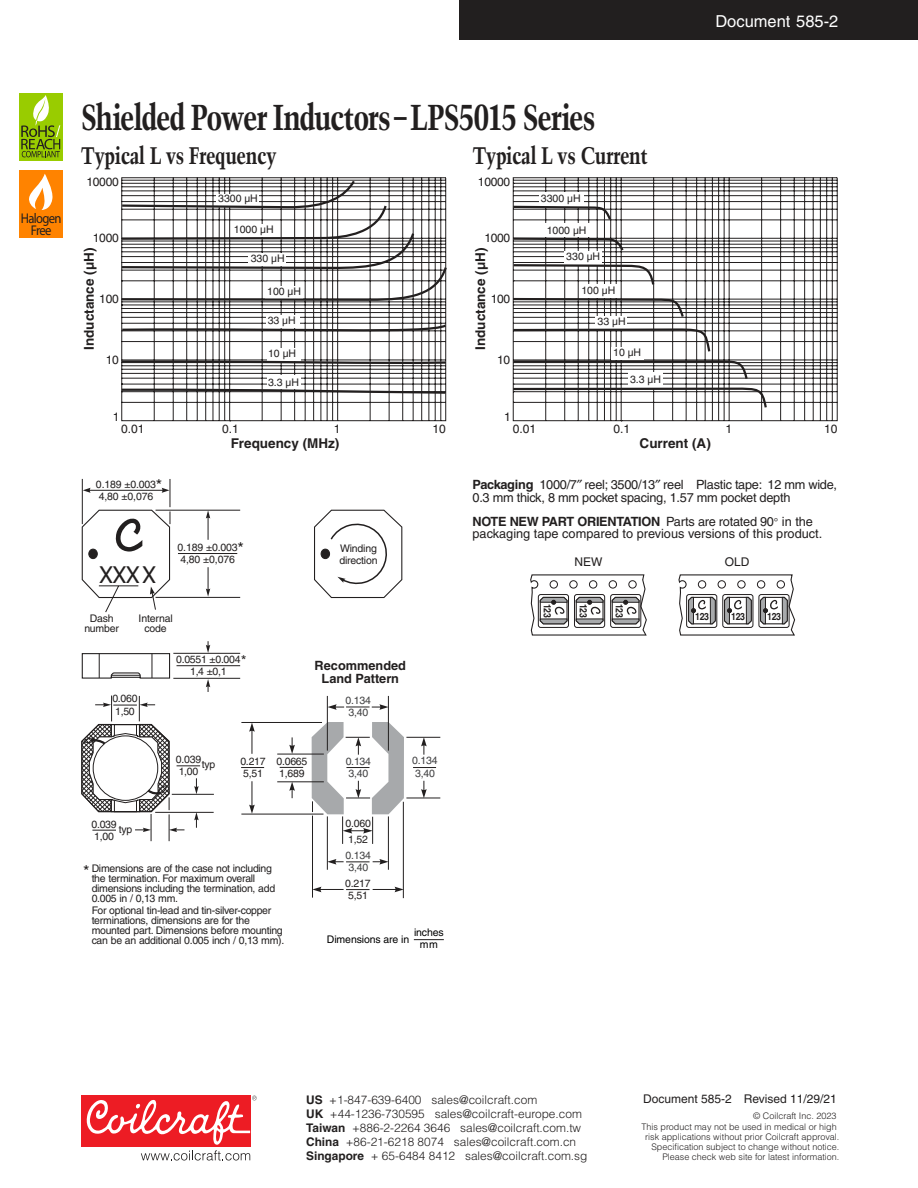
<style>
.page{position:relative;width:918px;height:1188px;background:#fff}
.page>*{position:absolute;margin:0;border:0;box-sizing:border-box;transform-origin:0 0}
.t1{font:700 condensed 36px "Trump Mediaeval";letter-spacing:-.035em;color:#221f1f}
.t2{font:700 condensed 24px "Trump Mediaeval";letter-spacing:-.02em;color:#221f1f}
.t3{font:22.95px "Tahoma";color:#221f1f}
.t4{font:16.5px "Helvetica";color:#fff}
.t5{font:16.5px "Helvetica";color:#221f1f}
.t6{font:14.1px/11.7px "Myriad Pro";letter-spacing:-.055em;color:#221f1f;text-align:center;scale:.9 1}
.t7{font:700 13.5px "Helvetica";color:#221f1f}
.t8{font:13.5px "Arial";color:#221f1f}
.t9{font:12.75px/12.9px "Helvetica";color:#221f1f}
.t10{font:12.75px/13.2px "Helvetica";letter-spacing:-.02em;color:#221f1f}
.t11{font:700 12.75px/13.6px "Helvetica";color:#221f1f;text-align:center}
.t12{font:12px "Helvetica";color:#221f1f}
.t13{font:300 11.85px/14.1px "Helvetica";color:#221f1f}
.t14{font:10.5px/12.1px "Helvetica";letter-spacing:-.03em;color:#221f1f}
.t15{font:10.5px/12.1px "Helvetica";letter-spacing:-.02em;color:#404041}
.t16{font:10.5px/12px "Helvetica";letter-spacing:-.01em;color:#000;text-align:center}
.t17{font:700 10.2px "Helvetica";letter-spacing:-.04em;color:#221f1f;scale:.86 1}
.t18{font:700 10.05px "Helvetica";letter-spacing:-.04em;color:#221f1f;scale:.88 1}
.t19{font:300 9px/9.9px "Helvetica";color:#221f1f;text-align:right}
.s1{font-weight:700}
.s2{font-size:11.25px}
</style>
<div class="page">
<div style="left:459px;top:0;width:459px;height:40px;background:#221f1f"></div>
<div style="left:81px;top:1096px;width:169px;height:51px;background:#ed1c24"></div>
<svg style="left:86px;top:1096px;width:171px;height:65px"></svg>
<div style="left:19px;top:171px;width:44px;height:67px;background:#ff8300"></div>
<svg style="left:29px;top:174px;width:24px;height:36px"></svg>
<div style="left:19px;top:93px;width:44px;height:67px;background:#9c0"></div>
<svg style="left:21px;top:95px;width:39px;height:62px"></svg>
<svg style="left:121px;top:177px;width:325px;height:244px"></svg>
<svg style="left:121px;top:178px;width:326px;height:217px"></svg>
<svg style="left:512px;top:177px;width:326px;height:244px"></svg>
<div style="left:539px;top:192px;width:45px;height:14px;background:#fff"></div>
<svg style="left:512px;top:205px;width:256px;height:205px"></svg>
<hr style="left:414px;top:939px;width:30px;height:1px;background:#221f1f">
<svg style="left:314px;top:509px;width:89px;height:90px"></svg>
<hr style="left:241px;top:722px;width:81px;height:1px;background:#221f1f">
<hr style="left:406px;top:737px;width:34px;height:1px;background:#221f1f">
<hr style="left:406px;top:798px;width:34px;height:1px;background:#221f1f">
<hr style="left:241px;top:814px;width:82px;height:1px;background:#221f1f">
<svg style="left:421px;top:737px;width:6px;height:18px"></svg>
<svg style="left:421px;top:781px;width:6px;height:17px"></svg>
<svg style="left:81px;top:478px;width:183px;height:363px"></svg>
<svg style="left:413px;top:767px;width:23px;height:1px"></svg>
<hr style="left:403px;top:802px;width:1px;height:96px;background:#221f1f">
<hr style="left:388px;top:816px;width:1px;height:54px;background:#221f1f">
<hr style="left:327px;top:816px;width:1px;height:54px;background:#221f1f">
<hr style="left:312px;top:816px;width:1px;height:82px;background:#221f1f">
<svg style="left:289px;top:737px;width:6px;height:17px"></svg>
<svg style="left:289px;top:782px;width:6px;height:16px"></svg>
<svg style="left:313px;top:887px;width:91px;height:5px"></svg>
<svg style="left:327px;top:859px;width:62px;height:6px"></svg>
<svg style="left:328px;top:704px;width:60px;height:6px"></svg>
<svg style="left:280px;top:767px;width:23px;height:1px"></svg>
<hr style="left:277px;top:754px;width:47px;height:1px;background:#221f1f">
<hr style="left:277px;top:781px;width:47px;height:1px;background:#221f1f">
<hr style="left:388px;top:696px;width:1px;height:55px;background:#221f1f">
<hr style="left:327px;top:696px;width:1px;height:55px;background:#221f1f">
<svg style="left:312px;top:722px;width:92px;height:122px"></svg>
<svg style="left:530px;top:574px;width:117px;height:62px"></svg>
<svg style="left:678px;top:574px;width:118px;height:62px"></svg>
<h3 class="t4" style="left:715px;top:14px;width:124px">Document 585-2</h3>
<h3 class="t6" style="left:21px;top:214px;width:47px">Halogen<br>Free</h3>
<h1 class="t1" style="left:81px;top:101px;width:516px">Shielded Power Inductors – LPS5015 Series</h1>
<h2 class="t2" style="left:81px;top:146px;width:197px">Typical L vs Frequency</h2>
<p class="t12" style="left:86px;top:177px;width:34px">10000</p>
<p class="t12" style="left:93px;top:234px;width:27px">1000</p>
<p class="t7" style="left:84px;top:350px;width:104px;rotate:-90deg">Inductance (µH)</p>
<p class="t12" style="left:99px;top:295px;width:21px">100</p>
<p class="t12" style="left:106px;top:356px;width:15px">10</p>
<p class="t12" style="left:113px;top:412px;width:8px">1</p>
<p class="t14" style="left:218px;top:194px;width:41px">3300 µH</p>
<p class="t14" style="left:234px;top:224px;width:41px">1000 µH</p>
<p class="t14" style="left:251px;top:253px;width:35px">330 µH</p>
<p class="t14" style="left:267px;top:286px;width:35px">100 µH</p>
<p class="t14" style="left:268px;top:316px;width:30px">33 µH</p>
<p class="t14" style="left:268px;top:349px;width:30px">10 µH</p>
<p class="t14" style="left:268px;top:377px;width:32px">3.3 µH</p>
<p class="t12" style="left:121px;top:424px;width:25px">0.01</p>
<p class="t12" style="left:222px;top:424px;width:18px">0.1</p>
<p class="t12" style="left:334px;top:424px;width:8px">1</p>
<p class="t12" style="left:433px;top:424px;width:15px">10</p>
<p class="t7" style="left:231px;top:438px;width:110px">Frequency (MHz)</p>
<h3 class="t5" style="left:156px;top:479px;width:8px">*</h3>
<p class="t14" style="left:96px;top:479px;width:62px">0.189 ±0.003<br>4,80 ±0,076</p>
<h3 class="t3" style="left:99px;top:562px;width:58px">XXXX</h3>
<p class="t14" style="left:178px;top:542px;width:62px">0.189 ±0.003<br>4,80 ±0,076</p>
<h3 class="t5" style="left:238px;top:542px;width:8px">*</h3>
<p class="t14" style="left:84px;top:614px;width:36px;line-height:10.4px;text-align:center">Dash number</p>
<p class="t14" style="left:139px;top:614px;width:36px;line-height:10.4px;text-align:center">Internal code</p>
<p class="t14" style="left:112px;top:694px;width:27px">0.060<br>1,50</p>
<p class="t8" style="left:241px;top:652px;width:7px">*</p>
<p class="t14" style="left:176px;top:654px;width:66px;text-align:center">0.0551 ±0.004<br>1,4 ±0,1</p>
<p class="t14" style="left:339px;top:543px;width:40px">Winding direction</p>
<p class="t11" style="left:315px;top:658px;width:93px">Recommended<br>Land Pattern</p>
<p class="t15" style="left:346px;top:695px;width:27px">0.134<br>3,40</p>
<p class="t14" style="left:176px;top:754px;width:27px">0.039<br>1,00</p>
<p class="t14" style="left:202px;top:759px;width:15px">typ</p>
<p class="t14" style="left:240px;top:756px;width:27px">0.217<br>5,51</p>
<p class="t15" style="left:412px;top:756px;width:27px">0.134<br>3,40</p>
<p class="t14" style="left:276px;top:756px;width:32px">0.0665<br>1,689</p>
<p class="t15" style="left:346px;top:756px;width:27px">0.134<br>3,40</p>
<p class="t14" style="left:91px;top:819px;width:27px">0.039<br>1,00</p>
<p class="t14" style="left:119px;top:824px;width:15px">typ</p>
<p class="t14" style="left:92px;top:865px;width:185px;line-height:9.9px">Dimensions are of the case not including the termination. For maximum overall dimensions including the termination, add 0.005 in / 0,13 mm.</p>
<p class="t14" style="left:92px;top:907px;width:194px;line-height:9.9px">For optional tin-lead and tin-silver-copper terminations, dimensions are for the mounted part. Dimensions before mounting can be an additional 0.005 inch / 0,13 mm).</p>
<h3 class="t5" style="left:83px;top:865px;width:8px">*</h3>
<p class="t14" style="left:345px;top:816px;width:27px;line-height:15.8px">0.060<br>1,52</p>
<p class="t14" style="left:345px;top:878px;width:27px">0.217<br>5,51</p>
<p class="t15" style="left:346px;top:850px;width:27px">0.134<br>3,40</p>
<p class="t16" style="left:327px;top:934px;width:84px">Dimensions are in</p>
<p class="t16" style="left:414px;top:928px;width:31px">inches mm</p>
<h2 class="t2" style="left:472px;top:146px;width:177px">Typical L vs Current</h2>
<p class="t12" style="left:478px;top:177px;width:34px">10000</p>
<p class="t12" style="left:484px;top:234px;width:27px">1000</p>
<p class="t7" style="left:475px;top:350px;width:104px;rotate:-90deg">Inductance (µH)</p>
<p class="t12" style="left:491px;top:295px;width:21px">100</p>
<p class="t12" style="left:497px;top:356px;width:15px">10</p>
<p class="t12" style="left:504px;top:412px;width:8px">1</p>
<p class="t14" style="left:541px;top:193px;width:41px">3300 µH</p>
<p class="t14" style="left:547px;top:225px;width:41px">1000 µH</p>
<p class="t14" style="left:566px;top:252px;width:35px">330 µH</p>
<p class="t14" style="left:581px;top:285px;width:35px">100 µH</p>
<p class="t14" style="left:598px;top:316px;width:30px">33 µH</p>
<p class="t14" style="left:613px;top:347px;width:30px">10 µH</p>
<p class="t14" style="left:630px;top:375px;width:32px">3.3 µH</p>
<p class="t12" style="left:513px;top:424px;width:25px">0.01</p>
<p class="t12" style="left:614px;top:424px;width:18px">0.1</p>
<p class="t12" style="left:725px;top:424px;width:8px">1</p>
<p class="t12" style="left:824px;top:424px;width:15px">10</p>
<p class="t7" style="left:640px;top:438px;width:73px">Current (A)</p>
<p class="t10" style="left:472px;top:479px;width:366px"><span class="s1">Packaging</span> 1000/7 reel; 3500/13 reel Plastic tape: 12 mm wide,<br>0.3 mm thick, 8 mm pocket spacing, 1.57 mm pocket depth</p>
<p class="t9" style="left:472px;top:516px;width:351px"><span class="s1">NOTE NEW PART ORIENTATION</span> Parts are rotated 90<span class="s2">°</span> in the packaging tape compared to previous versions of this product.</p>
<p class="t12" style="left:575px;top:555px;width:29px">NEW</p>
<p class="t12" style="left:725px;top:555px;width:26px">OLD</p>
<p class="t17" style="left:553px;top:604px;width:18px;rotate:90deg">123</p>
<p class="t17" style="left:589px;top:604px;width:18px;rotate:90deg">123</p>
<p class="t17" style="left:625px;top:604px;width:18px;rotate:90deg">123</p>
<p class="t18" style="left:695px;top:611px;width:17px">123</p>
<p class="t18" style="left:731px;top:611px;width:17px">123</p>
<p class="t18" style="left:767px;top:611px;width:17px">123</p>
<p class="t13" style="left:306px;top:1094px;width:283px"><span class="s1">US</span> +1-847-639-6400 sales@coilcraft.com<br><span class="s1">UK</span> +44-1236-730595 sales@coilcraft-europe.com <span class="s1">Taiwan</span> +886-2-2264 3646 sales@coilcraft.com.tw <span class="s1">China</span> +86-21-6218 8074 sales@coilcraft.com.cn <span class="s1">Singapore</span> + 65-6484 8412 sales@coilcraft.com.sg</p>
<p class="t12" style="left:643px;top:1093px;width:195px">Document 585-2 Revised 11/29/21</p>
<p class="t19" style="left:642px;top:1111px;width:197px;line-height:11.4px">© Coilcraft Inc. 2023<br>This product may not be used in medical or high</p>
<p class="t19" style="left:645px;top:1133px;width:196px">risk applications without prior Coilcraft approval.<br>Specification subject to change without notice.<br>Please check web site for latest information.</p>
</div>
